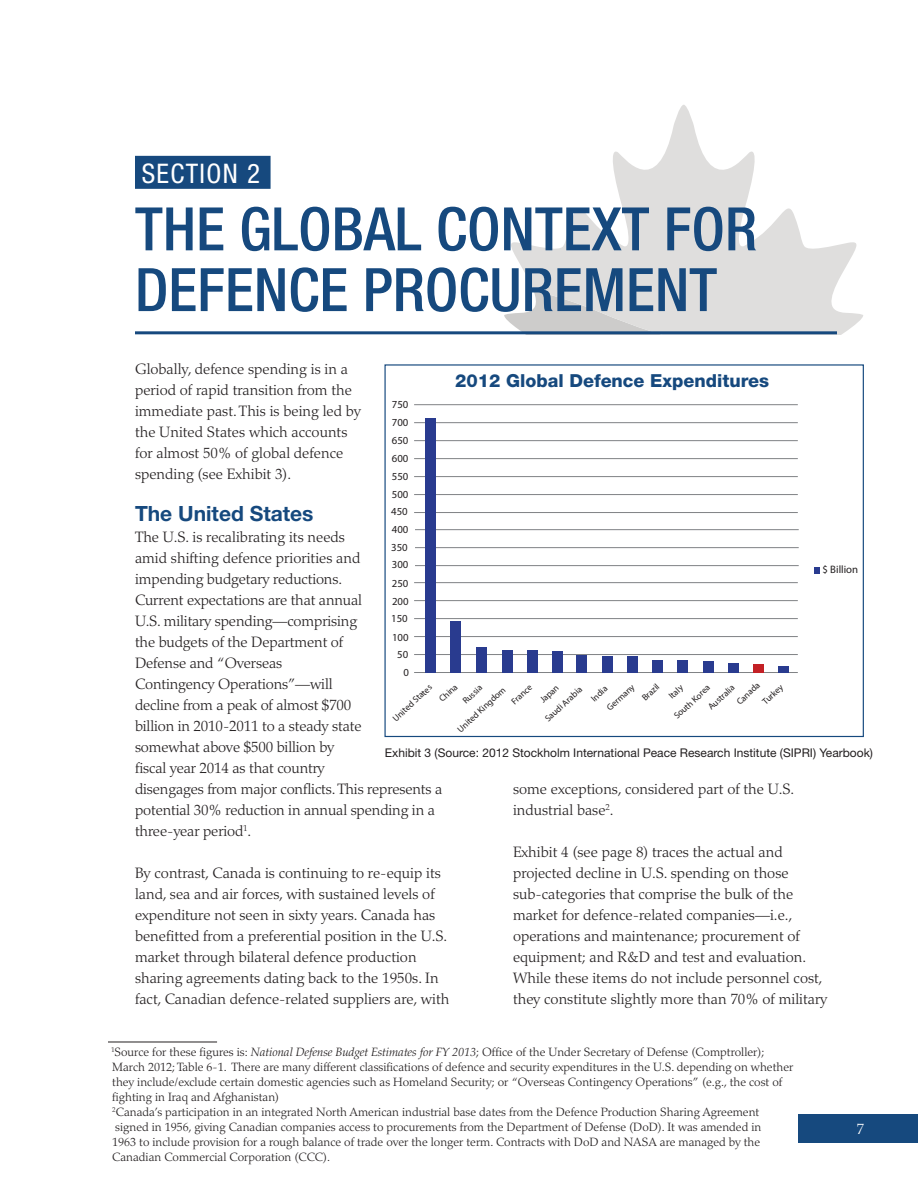
<style>
.page{position:relative;width:918px;height:1188px;background:#fff}
.page>*{position:absolute;margin:0;border:0;box-sizing:border-box;transform-origin:0 0}
.Section_Title{font:500 condensed 60px/60.8px "Helvetica Neue LT Std";color:#16497e}
.Section_Head{font:condensed 27px "Helvetica Neue LT Std";letter-spacing:.05em;color:#fff}
.Head_2a{font:700 21px "Helvetica Neue LT Std";color:#16497e}
.t1{font:800 18px "Helvetica Neue LT Std";color:#16497e}
.Body_Text_1a{font:300 15px/21px "Palatino";color:#231f20}
.t2{font:300 15px "Palatino";color:#fff}
.footnote_1a{font:300 12px/15px "Palatino";color:#231f20}
.t3{font:12px "Helvetica Neue LT Std";color:#231f20}
.t4{font:10.8px/18px "Myriad Pro";color:#231f20;text-align:justify}
.t5{font:9px/17.1px "Myriad Pro";color:#231f20}
.s1{font-style:italic}
</style>
<div class="page">
<svg style="left:504px;top:105px;width:359px;height:230px;fill:#dfdedd"></svg>
<div style="left:798px;top:1114px;width:120px;height:29px;background:#16497e"></div>
<div style="left:135px;top:156px;width:136px;height:33px;background:#16497e"></div>
<hr style="left:135px;top:331px;width:702px;height:3px;background:#16497e">
<hr style="left:415px;top:529px;width:384px;height:1px;background:#808285">
<hr style="left:415px;top:547px;width:384px;height:1px;background:#808285">
<hr style="left:415px;top:565px;width:384px;height:1px;background:#808285">
<hr style="left:414px;top:404px;width:384px;height:1px;background:#808285">
<hr style="left:414px;top:422px;width:384px;height:1px;background:#808285">
<hr style="left:414px;top:440px;width:384px;height:1px;background:#808285">
<hr style="left:414px;top:458px;width:384px;height:1px;background:#808285">
<hr style="left:414px;top:476px;width:384px;height:1px;background:#808285">
<hr style="left:414px;top:494px;width:384px;height:1px;background:#808285">
<hr style="left:414px;top:512px;width:384px;height:1px;background:#808285">
<hr style="left:414px;top:582px;width:384px;height:1px;background:#808285">
<hr style="left:414px;top:600px;width:384px;height:1px;background:#808285">
<hr style="left:414px;top:618px;width:384px;height:1px;background:#808285">
<hr style="left:414px;top:636px;width:384px;height:1px;background:#808285">
<hr style="left:414px;top:654px;width:384px;height:1px;background:#808285">
<hr style="left:414px;top:672px;width:384px;height:1px;background:#808285">
<div style="left:425px;top:418px;width:10px;height:255px;background:#293b8f"></div>
<div style="left:450px;top:621px;width:11px;height:52px;background:#293b8f"></div>
<div style="left:476px;top:647px;width:10px;height:26px;background:#293b8f"></div>
<div style="left:502px;top:650px;width:10px;height:23px;background:#293b8f"></div>
<div style="left:527px;top:650px;width:10px;height:23px;background:#293b8f"></div>
<div style="left:552px;top:651px;width:10px;height:22px;background:#293b8f"></div>
<div style="left:577px;top:655px;width:10px;height:18px;background:#293b8f"></div>
<div style="left:602px;top:656px;width:10px;height:17px;background:#293b8f"></div>
<div style="left:628px;top:656px;width:10px;height:17px;background:#293b8f"></div>
<div style="left:653px;top:660px;width:10px;height:13px;background:#293b8f"></div>
<div style="left:678px;top:660px;width:10px;height:13px;background:#293b8f"></div>
<div style="left:703px;top:661px;width:10px;height:12px;background:#293b8f"></div>
<div style="left:728px;top:663px;width:11px;height:10px;background:#293b8f"></div>
<div style="left:754px;top:664px;width:10px;height:8px;background:#c32025"></div>
<div style="left:779px;top:666px;width:10px;height:6px;background:#293b8f"></div>
<svg style="left:814px;top:567px;width:6px;height:6px"></svg>
<hr style="left:108px;top:1042px;width:109px;height:1px;background:#231f20">
<p class="Section_Head" style="left:142px;top:158px;width:120px">SECTION 2</p>
<p class="Section_Title" style="left:135px;top:198px;width:624px">THE GLOBAL CONTEXT FOR<br>DEFENCE PROCUREMENT</p>
<p class="Body_Text_1a" style="left:135px;top:358px;width:227px">Globally, defence spending is in a period of rapid transition from the immediate past. This is being led by the United States which accounts for almost 50% of global defence spending (see Exhibit 3).</p>
<p class="Head_2a" style="left:135px;top:500px;width:180px">The United States</p>
<p class="Body_Text_1a" style="left:135px;top:526px;width:309px">The U.S. is recalibrating its needs<br>amid shifting defence priorities and<br>impending budgetary reductions.<br>Current expectations are that annual<br>U.S. military spending—comprising<br>the budgets of the Department of<br>Defense and “Overseas<br>Contingency Operations”—will<br>decline from a peak of almost $700<br>billion in 2010-2011 to a steady state<br>somewhat above $500 billion by<br>fiscal year 2014 as that country<br>disengages from major conflicts. This represents a potential 30% reduction in annual spending in a three-year period<sup>1</sup>.</p>
<p class="Body_Text_1a" style="left:135px;top:862px;width:316px">By contrast, Canada is continuing to re-equip its land, sea and air forces, with sustained levels of expenditure not seen in sixty years. Canada has benefitted from a preferential position in the U.S. market through bilateral defence production sharing agreements dating back to the 1950s. In fact, Canadian defence-related suppliers are, with</p>
<p class="t1" style="left:455px;top:370px;width:315px">2012 Global Defence Expenditures</p>
<p class="t4" style="left:392px;top:396px;width:18px">750<br>700<br>650<br>600<br>550<br>500</p>
<p class="t4" style="left:391px;top:502px;width:19px">450<br>400<br>350</p>
<p class="t4" style="left:391px;top:555px;width:19px;text-align:right">300<br>250<br>200<br>150<br>100<br>50<br>0</p>
<p class="t4" style="left:823px;top:560px;width:37px">$ Billion</p>
<p class="t5" style="left:722px;top:686px;width:30px;line-height:15.6px;text-indent:-24px;rotate:-43deg">Australia<br>Canada</p>
<p class="t5" style="left:758px;top:697px;width:26px;rotate:-43deg">Turkey</p>
<p class="t5" style="left:453px;top:724px;width:63px;rotate:-43deg">United Kingdom</p>
<p class="t5" style="left:507px;top:697px;width:26px;rotate:-43deg">France</p>
<p class="t5" style="left:529px;top:701px;width:49px;text-indent:9px;rotate:-43deg">Japan<br>Saudi Arabia</p>
<p class="t5" style="left:590px;top:690px;width:36px;text-indent:-5px;rotate:-43deg">India<br>Germany</p>
<p class="t5" style="left:637px;top:693px;width:22px;rotate:-43deg">Brazil</p>
<p class="t5" style="left:656px;top:697px;width:47px;line-height:18.3px;text-indent:10px;rotate:-43deg">Italy<br>South Korea</p>
<p class="t5" style="left:388px;top:714px;width:51px;rotate:-43deg">United States</p>
<p class="t5" style="left:435px;top:694px;width:23px;rotate:-43deg">China</p>
<p class="t5" style="left:458px;top:696px;width:25px;rotate:-43deg">Russia</p>
<p class="t3" style="left:385px;top:746px;width:490px">Exhibit 3 (Source: 2012 Stockholm International Peace Research Institute (SIPRI) Yearbook)</p>
<p class="Body_Text_1a" style="left:513px;top:778px;width:283px">some exceptions, considered part of the U.S. industrial base<sup>2</sup>.</p>
<p class="Body_Text_1a" style="left:513px;top:841px;width:316px">Exhibit 4 (see page 8) traces the actual and projected decline in U.S. spending on those sub-categories that comprise the bulk of the market for defence-related companies—i.e., operations and maintenance; procurement of equipment; and R&amp;D and test and evaluation.<br>While these items do not include personnel cost, they constitute slightly more than 70% of military</p>
<p class="footnote_1a" style="left:111px;top:1044px;width:684px"><sup>1</sup>Source for these figures is: <span class="s1">National Defense Budget Estimates for FY 2013</span>; Office of the Under Secretary of Defense (Comptroller); March 2012; Table 6-1. There are many different classifications of defence and security expenditures in the U.S. depending on whether they include/exclude certain domestic agencies such as Homeland Security; or “Overseas Contingency Operations” (e.g., the cost of fighting in Iraq and Afghanistan)<br><sup>2</sup>Canada’s participation in an integrated North American industrial base dates from the Defence Production Sharing Agreement signed in 1956, giving Canadian companies access to procurements from the Department of Defense (DoD). It was amended in<br>1963 to include provision for a rough balance of trade over the longer term. Contracts with DoD and NASA are managed by the Canadian Commercial Corporation (CCC).</p>
<p class="t2" style="left:856px;top:1120px;width:9px">7</p>
</div>
